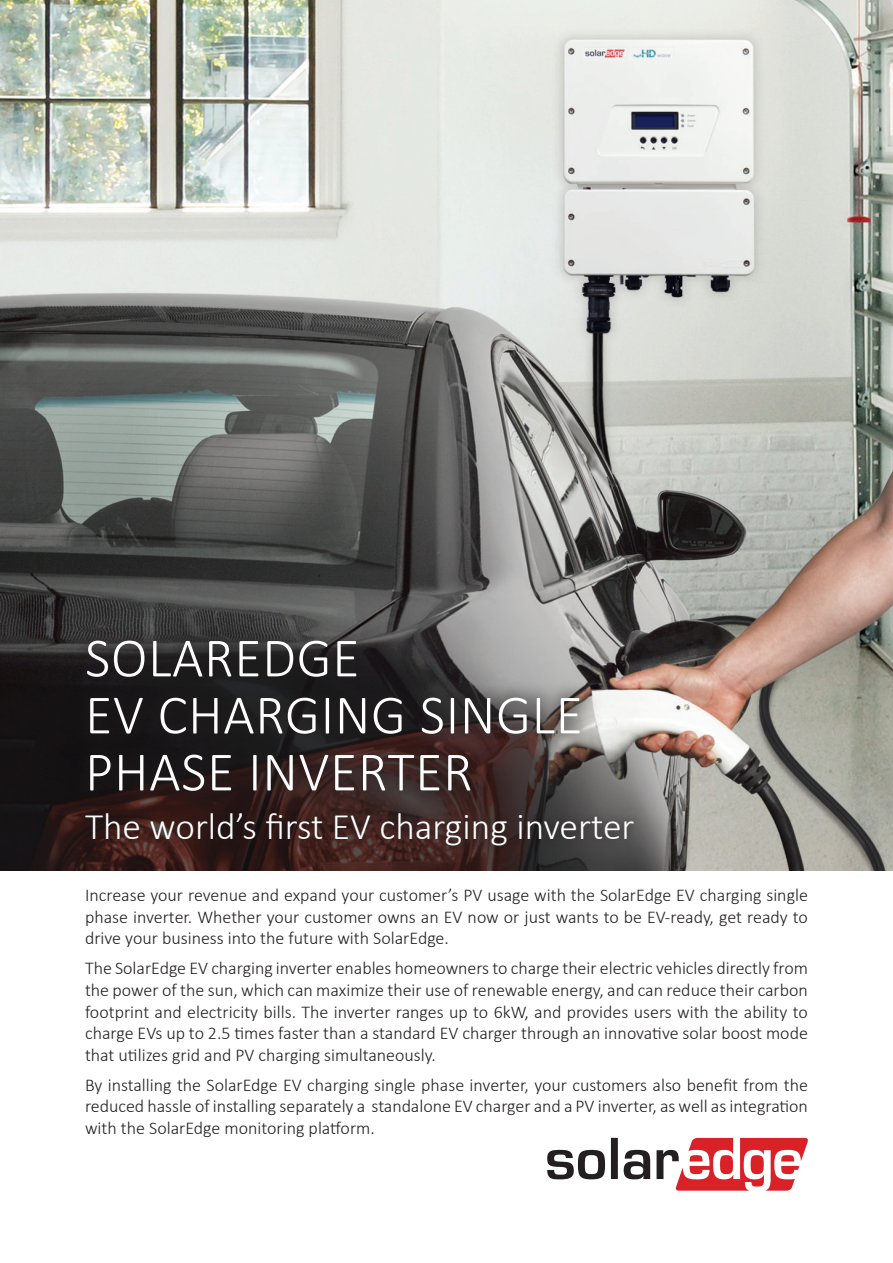
<style>
.page{position:relative;width:893px;height:1263px;background:#fff}
.page>*{position:absolute;margin:0;border:0;box-sizing:border-box;transform-origin:0 0}
.t1{font:300 55.8px/57px "Calibri";letter-spacing:.01em;color:#fff}
.t2{font:300 37.5px "Calibri";color:#fff}
.t3{font:300 18px/21.6px "Calibri";color:#231f20;text-align:justify}
</style>
<div class="page">
<img style="left:0;top:0;width:893px;height:870px">
<svg style="left:547px;top:1138px;width:261px;height:53px"></svg>
<div style="left:77px;top:805px;width:565px;height:49px;background:#231f20;opacity:.75"></div>
<div style="left:69px;top:623px;width:528px;height:185px;background:#231f20;opacity:.5"></div>
<h1 class="t1" style="left:85px;top:629px;width:499px">SOLAREDGE<br>EV CHARGING SINGLE<br>PHASE INVERTER</h1>
<h2 class="t2" style="left:85px;top:803px;width:551px">The world’s first EV charging inverter</h2>
<p class="t3" style="left:85px;top:884px;width:724px">Increase your revenue and expand your customer’s PV usage with the SolarEdge EV charging single phase inverter. Whether your customer owns an EV now or just wants to be EV-ready, get ready to drive your business into the future with SolarEdge.</p>
<p class="t3" style="left:85px;top:957px;width:724px">The SolarEdge EV charging inverter enables homeowners to charge their electric vehicles directly from the power of the sun, which can maximize their use of renewable energy, and can reduce their carbon footprint and electricity bills. The inverter ranges up to 6kW, and provides users with the ability to charge EVs up to 2.5 times faster than a standard EV charger through an innovative solar boost mode that utilizes grid and PV charging simultaneously.</p>
<p class="t3" style="left:85px;top:1074px;width:724px">By installing the SolarEdge EV charging single phase inverter, your customers also benefit from the reduced hassle of installing separately a standalone EV charger and a PV inverter, as well as integration with the SolarEdge monitoring platform.</p>
</div>
